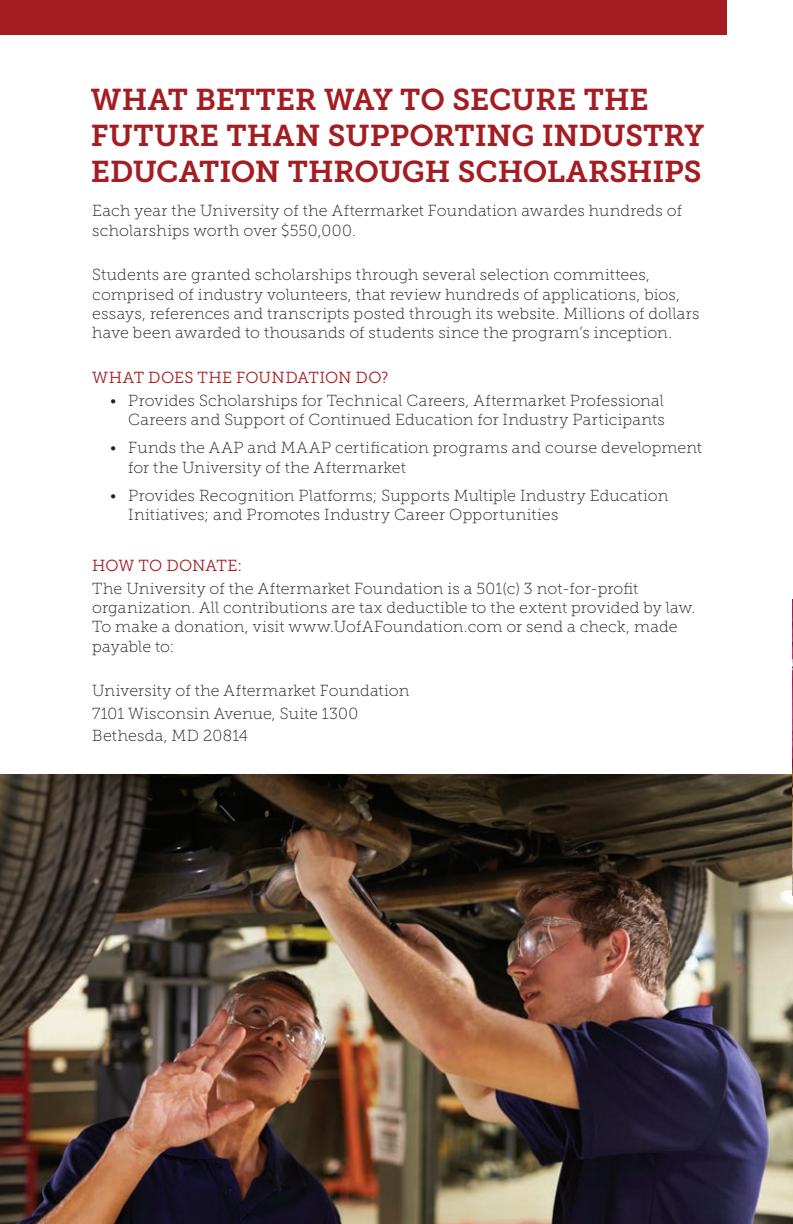
<style>
.page{position:relative;width:793px;height:1224px;background:#fff}
.page>*{position:absolute;margin:0;border:0;box-sizing:border-box;transform-origin:0 0}
.t1{font:30px/36px "Museo Slab 700";letter-spacing:-.005em;color:#a31d22}
.t2{font:16px/19.2px "Museo Slab 100";letter-spacing:.01em;color:#231f20}
.t3{font:16px "Museo Slab 300";letter-spacing:.005em;color:#a31d22}
</style>
<div class="page">
<div style="left:0;top:0;width:726px;height:35px;background:#a31d22"></div>
<img style="left:0;top:774px;width:792px;height:450px">
<img style="left:792px;top:599px;width:1px;height:297px">
<h1 class="t1" style="left:91px;top:82px;width:615px">WHAT BETTER WAY TO SECURE THE<br>FUTURE THAN SUPPORTING INDUSTRY<br>EDUCATION THROUGH SCHOLARSHIPS</h1>
<p class="t2" style="left:92px;top:201px;width:591px">Each year the University of the Aftermarket Foundation awardes hundreds of scholarships worth over $550,000.</p>
<p class="t2" style="left:92px;top:265px;width:608px">Students are granted scholarships through several selection committees, comprised of industry volunteers, that review hundreds of applications, bios, essays, references and transcripts posted through its website. Millions of dollars have been awarded to thousands of students since the program’s inception.</p>
<p class="t3" style="left:92px;top:369px;width:297px">WHAT DOES THE FOUNDATION DO?</p>
<p class="t2" style="left:110px;top:391px;width:556px;text-align:right">• Provides Scholarships for Technical Careers, Aftermarket Professional<br>Careers and Support of Continued Education for Industry Participants</p>
<p class="t2" style="left:128px;top:439px;width:575px;text-indent:-18px">• Funds the AAP and MAAP certification programs and course development for the University of the Aftermarket</p>
<p class="t2" style="left:128px;top:486px;width:541px;text-indent:-18px">• Provides Recognition Platforms; Supports Multiple Industry Education<br>Initiatives; and Promotes Industry Career Opportunities</p>
<p class="t3" style="left:92px;top:556px;width:151px">HOW TO DONATE:</p>
<p class="t2" style="left:92px;top:579px;width:604px">The University of the Aftermarket Foundation is a 501(c) 3 not-for-profit organization. All contributions are tax deductible to the extent provided by law.<br>To make a donation, visit www.UofAFoundation.com or send a check, made payable to:</p>
<p class="t2" style="left:92px;top:680px;width:318px;line-height:22.4px">University of the Aftermarket Foundation<br>7101 Wisconsin Avenue, Suite 1300<br>Bethesda, MD 20814</p>
</div>
